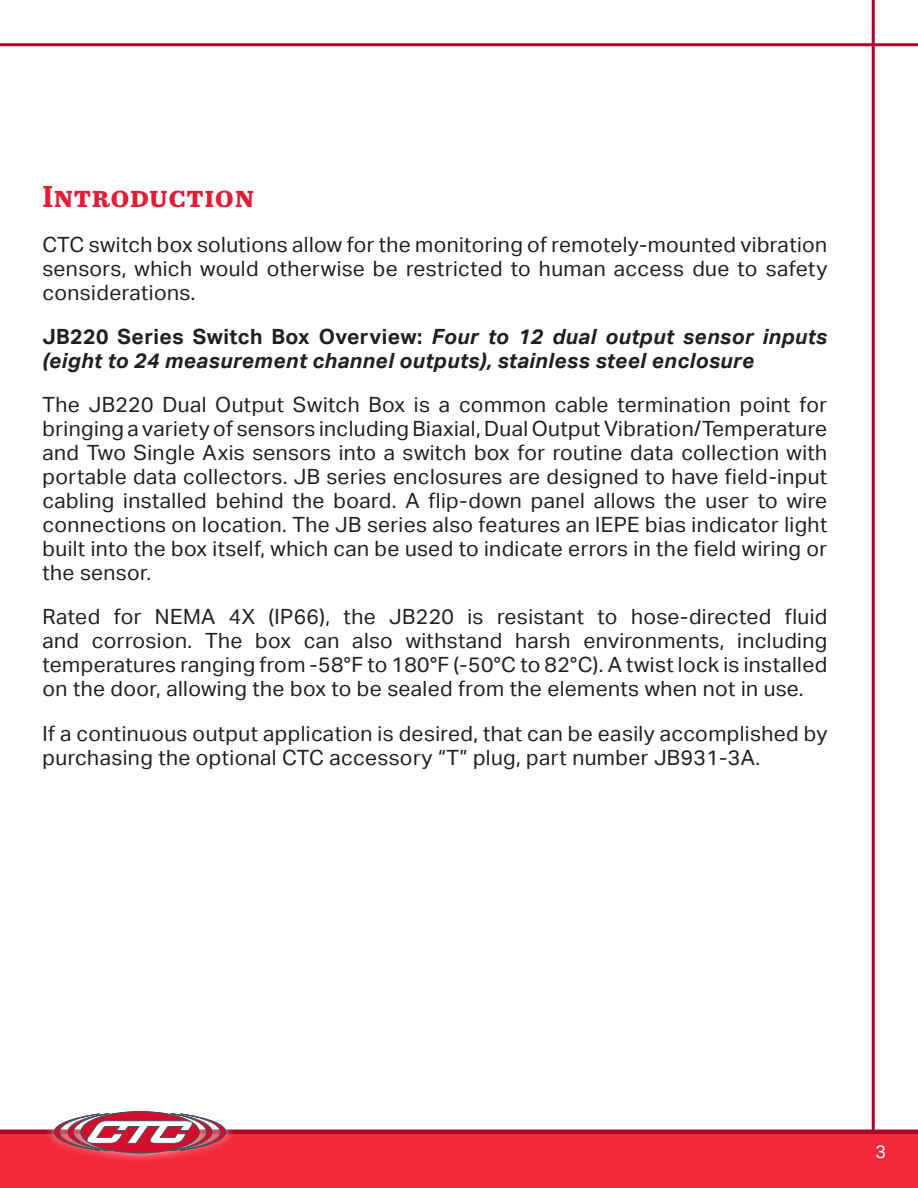
<style>
.page{position:relative;width:918px;height:1188px;background:#fff}
.page>*{position:absolute;margin:0;border:0;box-sizing:border-box;transform-origin:0 0}
.Heading{font:700 30px "Abril Text";letter-spacing:.02em;color:#e31c37}
.Body{font:21px/24px "Aktiv Grotesk";letter-spacing:.02em;color:#231f20;text-align:justify}
.Body-2{font:italic 700 21px/24px "Aktiv Grotesk";letter-spacing:.02em;color:#231f20}
.t1{font:18px "Aktiv Grotesk";color:#fff}
.s1{font-style:normal}
</style>
<div class="page">
<hr style="left:872px;top:0;width:3px;height:1188px;background:#a90a2b">
<div style="left:0;top:1134px;width:918px;height:54px;background:#f3293b"></div>
<hr style="left:0;top:1130px;width:918px;height:4px;background:#a90a2b">
<div style="left:45px;top:1102px;width:190px;height:61px;background:#fff;opacity:.75"></div>
<svg style="left:54px;top:1112px;width:172px;height:41px"></svg>
<hr style="left:0;top:43px;width:918px;height:3px;background:#a90a2b">
<p class="Heading" style="left:43px;top:175px;width:213px">Introduction</p>
<p class="Body" style="left:43px;top:232px;width:786px">CTC switch box solutions allow for the monitoring of remotely-mounted vibration sensors, which would otherwise be restricted to human access due to safety considerations.</p>
<p class="Body-2" style="left:43px;top:325px;width:786px"><span class="s1">JB220 Series Switch Box Overview:</span> Four to 12 dual output sensor inputs (eight to 24 measurement channel outputs), stainless steel enclosure</p>
<p class="Body" style="left:43px;top:393px;width:786px">The JB220 Dual Output Switch Box is a common cable termination point for bringing a variety of sensors including Biaxial, Dual Output Vibration/Temperature and Two Single Axis sensors into a switch box for routine data collection with portable data collectors. JB series enclosures are designed to have field-input cabling installed behind the board. A flip-down panel allows the user to wire connections on location. The JB series also features an IEPE bias indicator light built into the box itself, which can be used to indicate errors in the field wiring or the sensor.</p>
<p class="Body" style="left:43px;top:605px;width:786px">Rated for NEMA 4X (IP66), the JB220 is resistant to hose-directed fluid and corrosion. The box can also withstand harsh environments, including temperatures ranging from -58°F to 180°F (-50°C to 82°C). A twist lock is installed on the door, allowing the box to be sealed from the elements when not in use.</p>
<p class="Body" style="left:43px;top:721px;width:786px">If a continuous output application is desired, that can be easily accomplished by purchasing the optional CTC accessory “T” plug, part number JB931-3A.</p>
<p class="t1" style="left:875px;top:1142px;width:12px">3</p>
</div>
